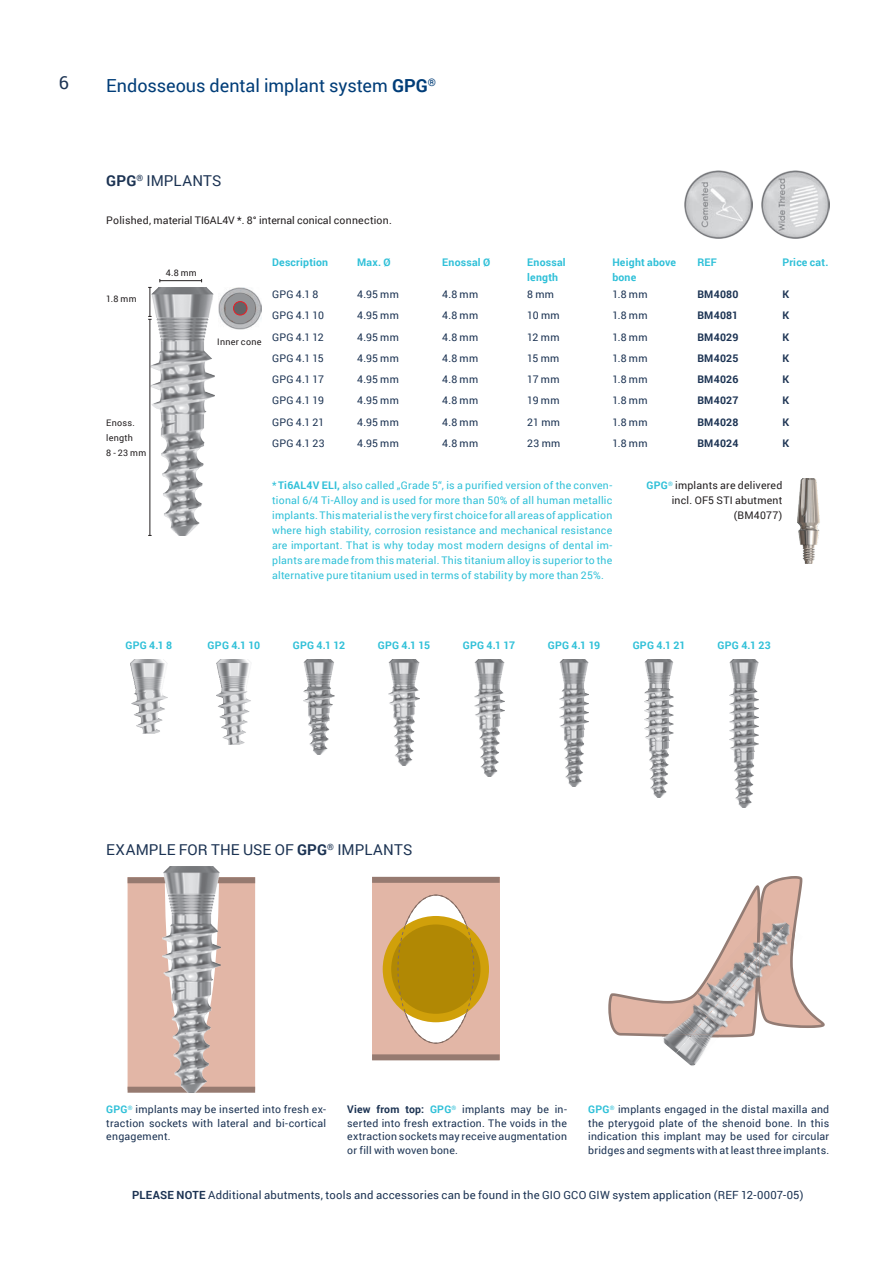
<style>
.page{position:relative;width:893px;height:1263px;background:#fff}
.page>*{position:absolute;margin:0;border:0;box-sizing:border-box;transform-origin:0 0}
.t1{font:18px "Roboto";color:#003d78}
.t2{font:18px "Roboto";color:#1c3353}
.t3{font:15px "Roboto";letter-spacing:.005em;color:#1c3353}
.t4{font:11.25px "Roboto";letter-spacing:.02em;color:#1c3353}
.t5{font:10.5px/13.5px "Roboto";letter-spacing:.025em;color:#1c3353;text-align:justify}
.t6{font:10.5px/15px "Roboto";letter-spacing:.02em;color:#2fc0d8;text-align:justify}
.t7{font:700 10.5px/15px "Roboto";letter-spacing:.02em;color:#2fc0d8}
.t8{font:10.5px "Roboto";letter-spacing:.015em;color:#231f20}
.t9{font:700 10.5px "Roboto";letter-spacing:.02em;color:#1c3353}
.t10{font:9px "Roboto";letter-spacing:.03em;color:#231f20}
.s1{font-weight:700}
.s2{font-style:inherit}
.s3{font-weight:700;color:#2fc0d8}
</style>
<div class="page">
<img style="left:797px;top:478px;width:23px;height:85px">
<div style="left:128px;top:883px;width:127px;height:204px;background:#e2b6a6"></div>
<div style="left:128px;top:877px;width:127px;height:6px;background:#967a70"></div>
<div style="left:128px;top:1087px;width:127px;height:6px;background:#967a70"></div>
<img style="left:162px;top:867px;width:58px;height:225px">
<img style="left:676px;top:1051px;width:28px;height:15px">
<img style="left:663px;top:1038px;width:27px;height:15px">
<img style="left:690px;top:1038px;width:21px;height:13px">
<svg style="left:608px;top:876px;width:217px;height:162px"></svg>
<div style="left:372px;top:877px;width:128px;height:182px;background:#e2b6a6"></div>
<div style="left:372px;top:877px;width:128px;height:6px;background:#967a70"></div>
<div style="left:372px;top:1054px;width:128px;height:6px;background:#967a70"></div>
<div style="left:383px;top:916px;width:106px;height:106px;background:#d0a00a;border-radius:50%"></div>
<div style="left:391px;top:924px;width:89px;height:90px;background:#b18804;border-radius:50%"></div>
<svg style="left:397px;top:894px;width:77px;height:150px"></svg>
<img style="left:131px;top:659px;width:36px;height:74px">
<img style="left:216px;top:659px;width:35px;height:85px">
<img style="left:303px;top:659px;width:31px;height:96px">
<img style="left:389px;top:659px;width:30px;height:106px">
<img style="left:474px;top:659px;width:30px;height:117px">
<img style="left:559px;top:659px;width:30px;height:128px">
<img style="left:644px;top:659px;width:30px;height:138px">
<img style="left:730px;top:659px;width:29px;height:149px">
<img style="left:685px;top:170px;width:68px;height:68px">
<img style="left:761px;top:170px;width:68px;height:68px">
<img style="left:151px;top:287px;width:64px;height:249px">
<hr style="left:150px;top:319px;width:1px;height:216px;background:#231f20">
<svg style="left:148px;top:287px;width:4px;height:33px"></svg>
<hr style="left:160px;top:280px;width:42px;height:1px;background:#231f20">
<img style="left:219px;top:287px;width:42px;height:43px">
<div style="left:225px;top:293px;width:30px;height:30px;background:#939598;border-radius:50%"></div>
<div style="left:233px;top:302px;width:14px;height:13px;background:#636366;border-radius:50%"></div>
<div style="left:233px;top:301px;width:14px;height:14px;border:1px solid #ec1d25;border-radius:50%"></div>
<h1 class="t2" style="left:59px;top:72px;width:12px">6</h1>
<h1 class="t1" style="left:106px;top:75px;width:331px">Endosseous dental implant system <span class="s1">GPG</span><sup>®</sup></h1>
<p class="t3" style="left:106px;top:172px;width:117px"><span class="s1">GPG</span><sup>®</sup> IMPLANTS</p>
<p class="t8" style="left:106px;top:214px;width:287px">Polished, material TI6AL4V <span class="s2">*.</span> 8° internal conical connection.</p>
<p class="t10" style="left:166px;top:267px;width:32px">4.8 mm</p>
<p class="t7" style="left:272px;top:255px;width:58px">Description</p>
<p class="t7" style="left:357px;top:255px;width:35px">Max. Ø</p>
<p class="t7" style="left:442px;top:255px;width:50px">Enossal Ø</p>
<p class="t7" style="left:527px;top:255px;width:40px">Enossal length</p>
<p class="t7" style="left:612px;top:255px;width:65px">Height above</p>
<p class="t7" style="left:612px;top:270px;width:25px">bone</p>
<p class="t7" style="left:697px;top:255px;width:21px">REF</p>
<p class="t7" style="left:782px;top:255px;width:48px">Price cat.</p>
<p class="t10" style="left:106px;top:294px;width:32px">1.8 mm</p>
<p class="t10" style="left:106px;top:417px;width:30px">Enoss.</p>
<p class="t10" style="left:106px;top:432px;width:28px">length</p>
<p class="t10" style="left:106px;top:447px;width:41px">8 - 23 mm</p>
<p class="t10" style="left:217px;top:336px;width:46px">Inner cone</p>
<p class="t5" style="left:272px;top:288px;width:48px">GPG 4.1 8</p>
<p class="t5" style="left:357px;top:288px;width:43px">4.95 mm</p>
<p class="t5" style="left:442px;top:288px;width:37px">4.8 mm</p>
<p class="t5" style="left:527px;top:288px;width:28px">8 mm</p>
<p class="t5" style="left:612px;top:288px;width:37px">1.8 mm</p>
<p class="t9" style="left:697px;top:288px;width:43px">BM4080</p>
<p class="t9" style="left:782px;top:288px;width:8px">K</p>
<p class="t5" style="left:272px;top:309px;width:53px">GPG 4.1 10</p>
<p class="t5" style="left:357px;top:309px;width:43px">4.95 mm</p>
<p class="t5" style="left:442px;top:309px;width:37px">4.8 mm</p>
<p class="t5" style="left:527px;top:309px;width:34px">10 mm</p>
<p class="t5" style="left:612px;top:309px;width:37px">1.8 mm</p>
<p class="t9" style="left:697px;top:309px;width:42px">BM4081</p>
<p class="t9" style="left:782px;top:309px;width:8px">K</p>
<p class="t5" style="left:272px;top:330px;width:53px">GPG 4.1 12</p>
<p class="t5" style="left:357px;top:330px;width:43px">4.95 mm</p>
<p class="t5" style="left:442px;top:330px;width:37px">4.8 mm</p>
<p class="t5" style="left:527px;top:330px;width:34px">12 mm</p>
<p class="t5" style="left:612px;top:330px;width:37px">1.8 mm</p>
<p class="t9" style="left:697px;top:331px;width:43px">BM4029</p>
<p class="t9" style="left:782px;top:331px;width:8px">K</p>
<p class="t5" style="left:272px;top:351px;width:53px">GPG 4.1 15</p>
<p class="t5" style="left:357px;top:351px;width:43px">4.95 mm</p>
<p class="t5" style="left:442px;top:351px;width:37px">4.8 mm</p>
<p class="t5" style="left:527px;top:351px;width:34px">15 mm</p>
<p class="t5" style="left:612px;top:351px;width:37px">1.8 mm</p>
<p class="t9" style="left:697px;top:352px;width:43px">BM4025</p>
<p class="t9" style="left:782px;top:352px;width:8px">K</p>
<p class="t5" style="left:272px;top:373px;width:53px">GPG 4.1 17</p>
<p class="t5" style="left:357px;top:373px;width:43px">4.95 mm</p>
<p class="t5" style="left:442px;top:373px;width:37px">4.8 mm</p>
<p class="t5" style="left:527px;top:373px;width:34px">17 mm</p>
<p class="t5" style="left:612px;top:373px;width:37px">1.8 mm</p>
<p class="t9" style="left:697px;top:373px;width:43px">BM4026</p>
<p class="t9" style="left:782px;top:373px;width:8px">K</p>
<p class="t5" style="left:272px;top:394px;width:53px">GPG 4.1 19</p>
<p class="t5" style="left:357px;top:394px;width:43px">4.95 mm</p>
<p class="t5" style="left:442px;top:394px;width:37px">4.8 mm</p>
<p class="t5" style="left:527px;top:394px;width:34px">19 mm</p>
<p class="t5" style="left:612px;top:394px;width:37px">1.8 mm</p>
<p class="t9" style="left:697px;top:394px;width:43px">BM4027</p>
<p class="t9" style="left:782px;top:394px;width:8px">K</p>
<p class="t5" style="left:272px;top:415px;width:54px">GPG 4.1 21</p>
<p class="t5" style="left:357px;top:415px;width:43px">4.95 mm</p>
<p class="t5" style="left:442px;top:415px;width:37px">4.8 mm</p>
<p class="t5" style="left:527px;top:415px;width:34px">21 mm</p>
<p class="t5" style="left:612px;top:415px;width:37px">1.8 mm</p>
<p class="t9" style="left:697px;top:416px;width:43px">BM4028</p>
<p class="t9" style="left:782px;top:416px;width:8px">K</p>
<p class="t5" style="left:272px;top:436px;width:54px">GPG 4.1 23</p>
<p class="t5" style="left:357px;top:436px;width:43px">4.95 mm</p>
<p class="t5" style="left:442px;top:436px;width:37px">4.8 mm</p>
<p class="t5" style="left:527px;top:436px;width:35px">23 mm</p>
<p class="t5" style="left:612px;top:436px;width:37px">1.8 mm</p>
<p class="t9" style="left:697px;top:437px;width:43px">BM4024</p>
<p class="t9" style="left:782px;top:437px;width:8px">K</p>
<p class="t6" style="left:272px;top:478px;width:342px"><span class="s2">*</span><span class="s1">Ti6AL4V ELI,</span> also called „Grade 5“, is a purified version of the conven&shy;tional 6/4 Ti-Alloy and is used for more than 50% of all human metallic implants. This material is the very first choice for all areas of application where high stability, corrosion resistance and mechanical resistance are important. That is why today most modern designs of dental im&shy;plants are made from this material. This titanium alloy is superior to the alternative pure titanium used in terms of stability by more than 25%.</p>
<p class="t8" style="left:646px;top:479px;width:137px"><span class="s3">GPG</span><sup>®</sup> implants are delivered</p>
<p class="t8" style="left:672px;top:494px;width:112px">incl. OF5 STI abutment</p>
<p class="t8" style="left:734px;top:509px;width:50px">(BM4077)</p>
<p class="t7" style="left:125px;top:638px;width:48px">GPG 4.1 8</p>
<p class="t7" style="left:208px;top:638px;width:54px">GPG 4.1 10</p>
<p class="t7" style="left:293px;top:638px;width:54px">GPG 4.1 12</p>
<p class="t7" style="left:378px;top:638px;width:54px">GPG 4.1 15</p>
<p class="t7" style="left:463px;top:638px;width:54px">GPG 4.1 17</p>
<p class="t7" style="left:548px;top:638px;width:54px">GPG 4.1 19</p>
<p class="t7" style="left:633px;top:638px;width:54px">GPG 4.1 21</p>
<p class="t7" style="left:718px;top:638px;width:55px">GPG 4.1 23</p>
<p class="t3" style="left:106px;top:840px;width:308px">EXAMPLE FOR THE USE OF <span class="s1">GPG</span><sup>®</sup> IMPLANTS</p>
<p class="t5" style="left:106px;top:1103px;width:221px"><span class="s3">GPG</span><sup>®</sup> implants may be inserted into fresh ex&shy;traction sockets with lateral and bi-cortical engagement.</p>
<p class="t5" style="left:347px;top:1103px;width:221px"><span class="s1">View from top:</span> <span class="s3">GPG</span><sup>®</sup> implants may be in&shy;serted into fresh extraction. The voids in the extraction sockets may receive augmentation or fill with woven bone.</p>
<p class="t5" style="left:588px;top:1103px;width:242px"><span class="s3">GPG</span><sup>®</sup> implants engaged in the distal maxilla and the pterygoid plate of the shenoid bone. In this indication this implant may be used for circular bridges and segments with at least three implants.</p>
<p class="t4" style="left:132px;top:1188px;width:673px"><span class="s1">PLEASE NOTE</span> Additional abutments, tools and accessories can be found in the GIO GCO GIW system application (REF 12-0007-05)</p>
</div>
